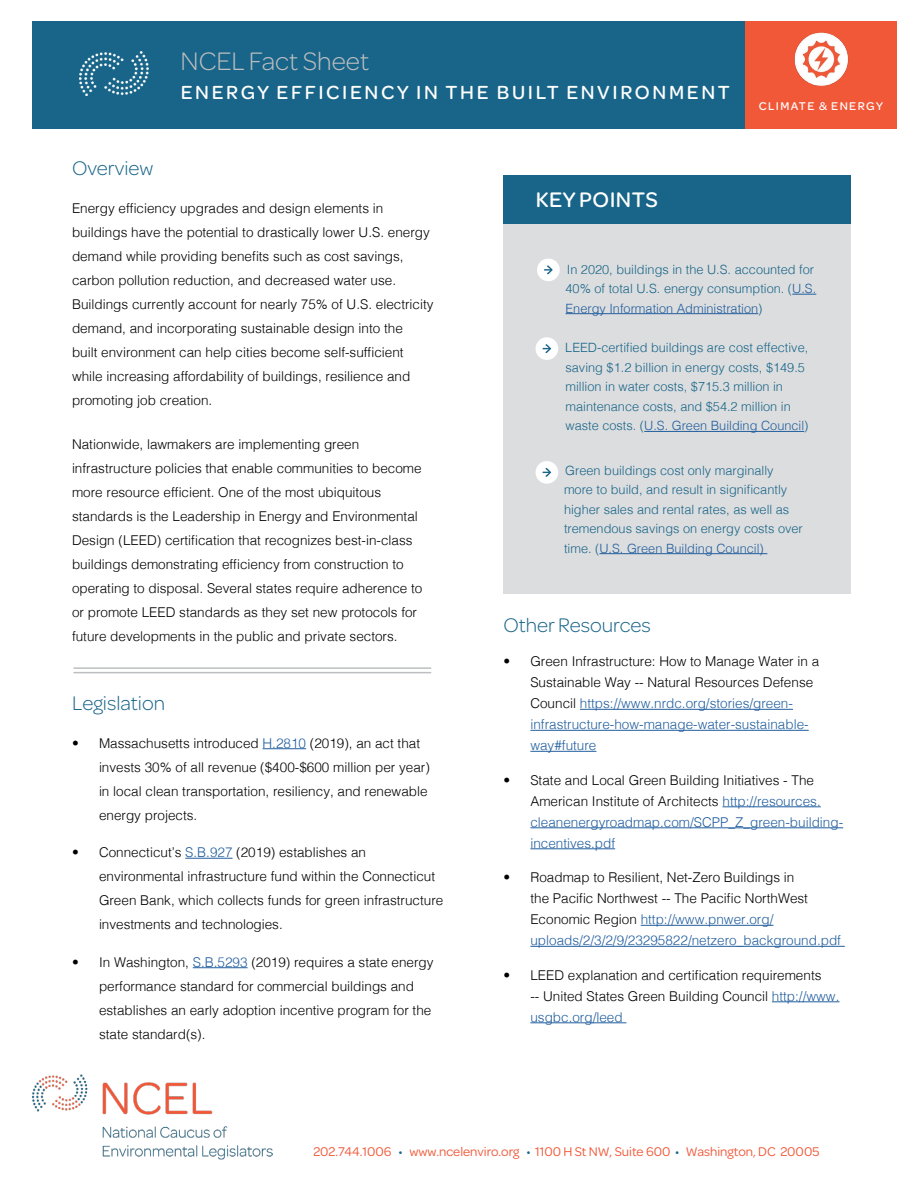
<style>
.page{position:relative;width:918px;height:1188px;background:#fff}
.page>*{position:absolute;margin:0;border:0;box-sizing:border-box;transform-origin:0 0}
.t1{font:300 27px "Omnes";color:#bcbec0}
.t2{font:500 22.5px "Omnes";letter-spacing:.02em;color:#fff}
.t3{font:300 21px "Omnes";color:#186589}
.t4{font:500 20.25px "Omnes";letter-spacing:.13em;color:#fff}
.t5{font:300 13.5px/24px "Helvetica";color:#000}
.t6{font:300 13.5px/21px "Helvetica";color:#215e9e}
.t7{font:13.5px "Omnes";color:#f15838}
.t8{font:300 12.75px/19.5px "Helvetica";color:#186589}
.t9{font:500 12px "Omnes";letter-spacing:.12em;color:#fff}
.s1{color:#215e9e}
.s2{color:#000}
.s3{color:#186589}
</style>
<div class="page">
<div style="left:32px;top:21px;width:730px;height:108px;background:#186589"></div>
<div style="left:745px;top:21px;width:151px;height:108px;background:#f15838"></div>
<img style="left:33px;top:1075px;width:239px;height:84px">
<img style="left:80px;top:52px;width:68px;height:44px">
<div style="left:503px;top:191px;width:348px;height:403px;background:#dcddde"></div>
<div style="left:503px;top:175px;width:348px;height:49px;background:#186589"></div>
<hr style="left:263px;top:748px;width:43px;height:1px;background:#215e9e">
<hr style="left:185px;top:858px;width:48px;height:1px;background:#215e9e">
<hr style="left:193px;top:967px;width:55px;height:1px;background:#215e9e">
<svg style="left:792px;top:294px;width:24px;height:1px"></svg>
<hr style="left:566px;top:313px;width:192px;height:1px;background:#215e9e">
<hr style="left:644px;top:431px;width:160px;height:1px;background:#215e9e">
<hr style="left:599px;top:553px;width:168px;height:1px;background:#215e9e">
<div style="left:537px;top:259px;width:23px;height:22px;background:#fff;border-radius:50%"></div>
<svg style="left:544px;top:265px;width:9px;height:9px"></svg>
<div style="left:536px;top:337px;width:22px;height:23px;background:#fff;border-radius:50%"></div>
<svg style="left:543px;top:344px;width:8px;height:9px"></svg>
<div style="left:536px;top:461px;width:22px;height:23px;background:#fff;border-radius:50%"></div>
<svg style="left:543px;top:468px;width:8px;height:9px"></svg>
<hr style="left:74px;top:672px;width:357px;height:1px;background:#bcbec0">
<hr style="left:74px;top:667px;width:357px;height:2px;background:#bcbec0">
<hr style="left:580px;top:709px;width:213px;height:1px;background:#215e9e">
<hr style="left:530px;top:730px;width:279px;height:1px;background:#215e9e">
<hr style="left:530px;top:751px;width:66px;height:1px;background:#215e9e">
<hr style="left:723px;top:806px;width:98px;height:1px;background:#215e9e">
<hr style="left:530px;top:827px;width:313px;height:1px;background:#215e9e">
<hr style="left:530px;top:848px;width:85px;height:1px;background:#215e9e">
<hr style="left:641px;top:925px;width:132px;height:1px;background:#215e9e">
<hr style="left:530px;top:946px;width:315px;height:1px;background:#215e9e">
<hr style="left:772px;top:1001px;width:67px;height:1px;background:#215e9e">
<hr style="left:530px;top:1022px;width:96px;height:1px;background:#215e9e">
<img style="left:794px;top:32px;width:55px;height:54px">
<h1 class="t1" style="left:180px;top:43px;width:190px">NCEL Fact Sheet</h1>
<h3 class="t4" style="left:181px;top:79px;width:551px">ENERGY EFFICIENCY IN THE BUILT ENVIRONMENT</h3>
<p class="t9" style="left:759px;top:98px;width:126px">CLIMATE &amp; ENERGY</p>
<h3 class="t3" style="left:72px;top:154px;width:83px">Overview</h3>
<p class="t5" style="left:72px;top:195px;width:363px">Energy efficiency upgrades and design elements in buildings have the potential to drastically lower U.S. energy demand while providing benefits such as cost savings, carbon pollution reduction, and decreased water use.<br>Buildings currently account for nearly 75% of U.S. electricity demand, and incorporating sustainable design into the<br>built environment can help cities become self-sufficient while increasing affordability of buildings, resilience and promoting job creation.</p>
<p class="t5" style="left:72px;top:431px;width:352px">Nationwide, lawmakers are implementing green infrastructure policies that enable communities to become more resource efficient. One of the most ubiquitous standards is the Leadership in Energy and Environmental Design (LEED) certification that recognizes best-in-class buildings demonstrating efficiency from construction to operating to disposal. Several states require adherence to or promote LEED standards as they set new protocols for future developments in the public and private sectors.</p>
<h3 class="t3" style="left:72px;top:689px;width:95px">Legislation</h3>
<p class="t5" style="left:99px;top:730px;width:332px;text-indent:-27px">• Massachusetts introduced <span class="s1">H.2810</span> (2019), an act that invests 30% of all revenue ($400-$600 million per year) in local clean transportation, resiliency, and renewable energy projects.</p>
<p class="t5" style="left:99px;top:839px;width:346px;text-indent:-27px">• Connecticut’s <span class="s1">S.B.927</span> (2019) establishes an environmental infrastructure fund within the Connecticut Green Bank, which collects funds for green infrastructure investments and technologies.</p>
<p class="t5" style="left:99px;top:949px;width:336px;text-indent:-27px">• In Washington, <span class="s1">S.B.5293</span> (2019) requires a state energy performance standard for commercial buildings and establishes an early adoption incentive program for the state standard(s).</p>
<h2 class="t2" style="left:536px;top:184px;width:124px">KEY POINTS</h2>
<p class="t8" style="left:566px;top:259px;width:252px">In 2020, buildings in the U.S. accounted for<br>40% of total U.S. energy consumption. (<span class="s1">U.S.<br>Energy Information Administration</span>)</p>
<p class="t8" style="left:565px;top:337px;width:245px">LEED-certified buildings are cost effective, saving $1.2 billion in energy costs, $149.5 million in water costs, $715.3 million in maintenance costs, and $54.2 million in waste costs. (<span class="s1">U.S. Green Building Council</span>)</p>
<p class="t8" style="left:564px;top:460px;width:240px">Green buildings cost only marginally more to build, and result in significantly higher sales and rental rates, as well as tremendous savings on energy costs over time. (<span class="s1">U.S. Green Building Council)</span></p>
<h3 class="t3" style="left:503px;top:611px;width:149px">Other Resources</h3>
<p class="t6" style="left:530px;top:650px;width:290px;text-indent:-27px"><span class="s2">• Green Infrastructure: How to Manage Water in a Sustainable Way -- Natural Resources Defense Council</span> https://www.nrdc.org/stories/green&shy;infrastructure-how-manage-water-sustainable&shy;way#future</p>
<p class="t6" style="left:530px;top:769px;width:314px;text-indent:-27px"><span class="s2">• State and Local Green Building Initiatives - The American Institute of Architects</span> http://resources. cleanenergyroadmap.com/SCPP_Z_green-building&shy;incentives.pdf</p>
<p class="t5" style="left:530px;top:866px;width:312px;line-height:21px;text-indent:-27px">• Roadmap to Resilient, Net-Zero Buildings in<br>the Pacific Northwest -- The Pacific NorthWest Economic Region <span class="s1">http://www.pnwer.org/ uploads/2/3/2/9/23295822/netzero_background.pdf</span></p>
<p class="t5" style="left:530px;top:964px;width:311px;line-height:21px;text-indent:-27px">• LEED explanation and certification requirements<br>-- United States Green Building Council <span class="s1">http://www. usgbc.org/leed</span></p>
<p class="t7" style="left:313px;top:1142px;width:508px">202.744.1006 <span class="s3">•</span> www.ncelenviro.org <span class="s3">•</span> 1100 H St NW, Suite 600 <span class="s3">•</span> Washington, DC 20005</p>
</div>
